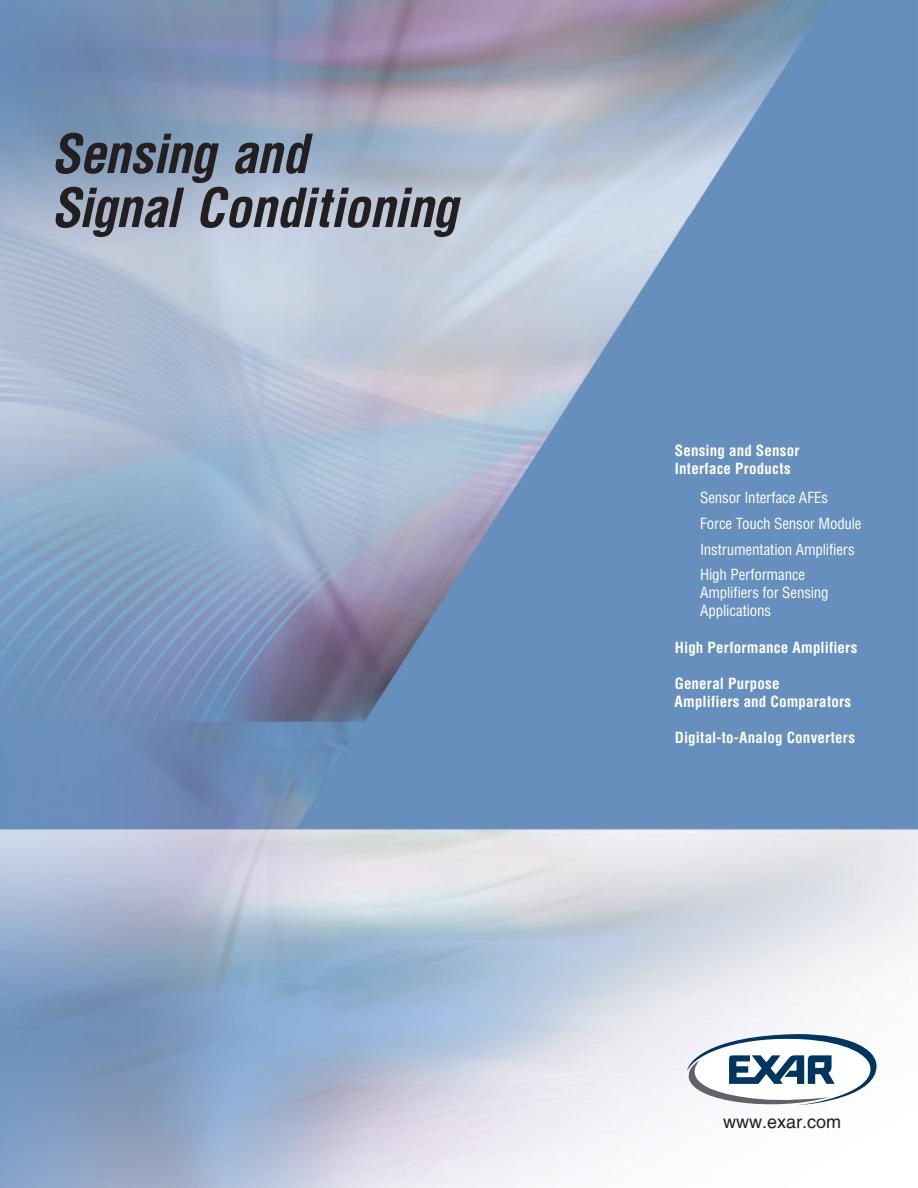
<style>
.page{position:relative;width:918px;height:1188px;background:#fff}
.page>*{position:absolute;margin:0;border:0;box-sizing:border-box;transform-origin:0 0}
.t1{font:italic 700 condensed 52.5px/54px "Helvetica LT Std";letter-spacing:-.02em;color:#231f20}
.Backpage_URL{font:18px "Helvetica LT";color:#231f20}
.t2{font:700 condensed 15px/18px "Helvetica LT Std";letter-spacing:.01em;color:#fff}
.t3{font:condensed 15px/18px "Helvetica LT Std";letter-spacing:-.01em;color:#fff}
</style>
<div class="page">
<img style="left:0;top:0;width:918px;height:1188px">
<svg style="left:673px;top:1034px;width:204px;height:78px"></svg>
<p class="t1" style="left:51px;top:128px;width:408px">Sensing and<br>Signal Conditioning</p>
<p class="t2" style="left:675px;top:441px;width:126px">Sensing and Sensor<br>Interface Products</p>
<p class="t3" style="left:700px;top:488px;width:129px">Sensor Interface AFEs</p>
<p class="t3" style="left:700px;top:514px;width:163px">Force Touch Sensor Module</p>
<p class="t3" style="left:700px;top:540px;width:156px">Instrumentation Amplifiers</p>
<p class="t3" style="left:700px;top:566px;width:130px">High Performance<br>Amplifiers for Sensing<br>Applications</p>
<p class="t2" style="left:675px;top:638px;width:184px">High Performance Amplifiers</p>
<p class="t2" style="left:675px;top:674px;width:178px">General Purpose<br>Amplifiers and Comparators</p>
<p class="t2" style="left:675px;top:728px;width:182px">Digital-to-Analog Converters</p>
<p class="Backpage_URL" style="left:723px;top:1111px;width:120px">www.exar.com</p>
</div>
